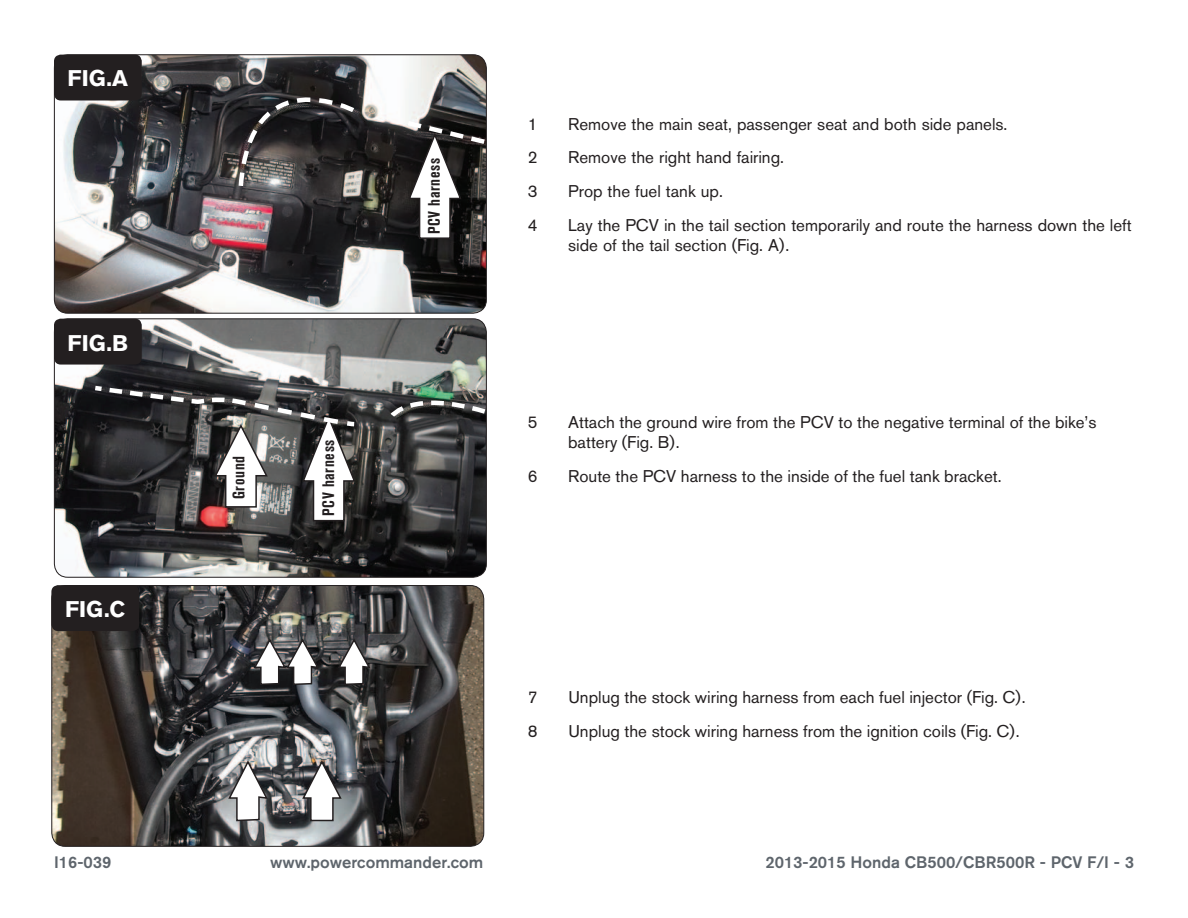
<style>
.page{position:relative;width:1188px;height:918px;background:#fff}
.page>*{position:absolute;margin:0;border:0;box-sizing:border-box;transform-origin:0 0}
.t1{font:700 22.5px "Akzidenz Grotesk BQ";color:#fff}
.Body_copy{font:16.8px/20.2px "Akzidenz Grotesk BQ";color:#231f20}
.t2{font:500 16.5px "Akzidenz Grotesk BQ";color:#5e656c}
.Callouts{font:700 condensed 16.5px "Akzidenz Grotesk BQ";letter-spacing:.04em;color:#231f20}
</style>
<div class="page">
<img style="left:52px;top:586px;width:432px;height:259px">
<div style="left:51px;top:585px;width:433px;height:262px;border:1px solid #231f20;border-radius:14px"></div>
<img style="left:54px;top:55px;width:431px;height:257px">
<div style="left:54px;top:55px;width:88px;height:46px;background:#231f20;border-radius:7px"></div>
<div style="left:51px;top:585px;width:88px;height:46px;background:#231f20;border-radius:7px"></div>
<img style="left:54px;top:319px;width:431px;height:258px">
<div style="left:54px;top:319px;width:88px;height:46px;background:#231f20;border-radius:7px"></div>
<svg style="left:227px;top:759px;width:42px;height:63px"></svg>
<svg style="left:236px;top:58px;width:122px;height:133px;background:#403e3f"></svg>
<svg style="left:403px;top:118px;width:84px;height:122px"></svg>
<svg style="left:53px;top:360px;width:326px;height:195px;background:#575556"></svg>
<img style="left:388px;top:384px;width:99px;height:44px">
<svg style="left:301px;top:759px;width:41px;height:63px"></svg>
<svg style="left:252px;top:637px;width:68px;height:49px"></svg>
<svg style="left:337px;top:637px;width:34px;height:49px"></svg>
<p class="t1" style="left:68px;top:65px;width:62px">FIG.A</p>
<p class="t1" style="left:68px;top:331px;width:62px">FIG.B</p>
<p class="t1" style="left:65px;top:596px;width:62px">FIG.C</p>
<p class="Callouts" style="left:229px;top:499px;width:45px;rotate:-90deg">Ground</p>
<p class="Callouts" style="left:319px;top:516px;width:78px;rotate:-90deg">PCV harness</p>
<p class="Callouts" style="left:425px;top:234px;width:78px;rotate:-90deg">PCV harness</p>
<p class="Body_copy" style="left:528px;top:114px;width:11px">1</p>
<p class="Body_copy" style="left:568px;top:114px;width:441px">Remove the main seat, passenger seat and both side panels.</p>
<p class="Body_copy" style="left:528px;top:147px;width:11px">2</p>
<p class="Body_copy" style="left:568px;top:147px;width:217px">Remove the right hand fairing.</p>
<p class="Body_copy" style="left:528px;top:181px;width:11px">3</p>
<p class="Body_copy" style="left:568px;top:181px;width:156px">Prop the fuel tank up.</p>
<p class="Body_copy" style="left:528px;top:215px;width:11px">4</p>
<p class="Body_copy" style="left:568px;top:215px;width:565px">Lay the PCV in the tail section temporarily and route the harness down the left side of the tail section (Fig. A).</p>
<p class="Body_copy" style="left:528px;top:412px;width:11px">5</p>
<p class="Body_copy" style="left:568px;top:412px;width:530px">Attach the ground wire from the PCV to the negative terminal of the bike’s battery (Fig. B).</p>
<p class="Body_copy" style="left:528px;top:466px;width:11px">6</p>
<p class="Body_copy" style="left:568px;top:466px;width:435px">Route the PCV harness to the inside of the fuel tank bracket.</p>
<p class="Body_copy" style="left:528px;top:687px;width:11px">7</p>
<p class="Body_copy" style="left:568px;top:687px;width:459px">Unplug the stock wiring harness from each fuel injector (Fig. C).</p>
<p class="Body_copy" style="left:528px;top:721px;width:11px">8</p>
<p class="Body_copy" style="left:568px;top:721px;width:453px">Unplug the stock wiring harness from the ignition coils (Fig. C).</p>
<p class="t2" style="left:54px;top:852px;width:59px">I16-039</p>
<p class="t2" style="left:270px;top:852px;width:215px">www.powercommander.com</p>
<p class="t2" style="left:765px;top:852px;width:370px">2013-2015 Honda CB500/CBR500R - PCV F/I - 3</p>
</div>
